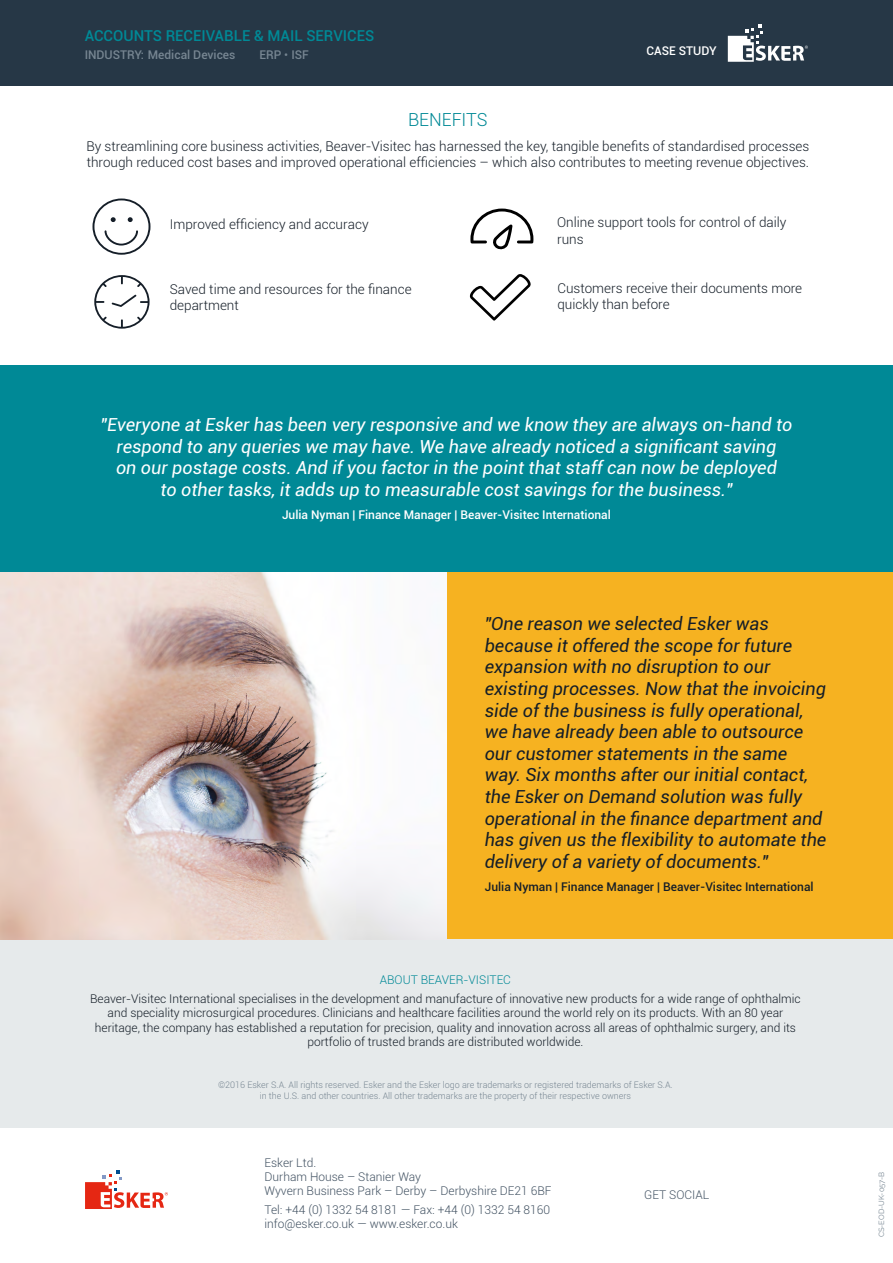
<style>
.page{position:relative;width:893px;height:1263px;background:#fff}
.page>*{position:absolute;margin:0;border:0;box-sizing:border-box;transform-origin:0 0}
.t1{font:italic 18px/21.6px "Roboto";color:#151e28}
.t2{font:italic 18px/21.6px "Roboto";color:#fff;text-align:center}
.t3{font:300 18px "Roboto";color:#008996}
.t4{font:500 15px "Roboto";color:#008996}
.t5{font:300 13.5px/16.2px "Roboto";color:#151e28}
.t6{font:300 12px/14.4px "Roboto";color:#151e28;text-align:center}
.t7{font:300 12px/14.4px "Roboto";color:#435363}
.t8{font:500 12px "Roboto";color:#fff}
.t9{font:500 12px "Roboto";color:#151e28}
.t10{font:500 12px "Roboto";color:#778692}
.t11{font:300 12px "Roboto";color:#008996}
.t12{font:300 9px/10.8px "Roboto";color:#778692;text-align:center}
.t13{font:7.5px "Raleway";color:#778692}
.s1{font-weight:400}
</style>
<div class="page">
<div style="left:0;top:937px;width:893px;height:190px;background:#e6eaeb"></div>
<div style="left:446px;top:569px;width:447px;height:370px;background:#f6b221"></div>
<div style="left:0;top:0;width:893px;height:85px;background:#263746"></div>
<svg style="left:728px;top:24px;width:80px;height:38px"></svg>
<img style="left:0;top:572px;width:446px;height:368px">
<svg style="left:85px;top:1170px;width:83px;height:39px"></svg>
<div style="left:0;top:365px;width:893px;height:206px;background:#008996"></div>
<svg style="left:92px;top:199px;width:58px;height:56px"></svg>
<svg style="left:469px;top:274px;width:62px;height:47px"></svg>
<svg style="left:470px;top:209px;width:63px;height:41px"></svg>
<svg style="left:94px;top:275px;width:56px;height:54px"></svg>
<p class="t4" style="left:85px;top:25px;width:291px">ACCOUNTS RECEIVABLE &amp; MAIL SERVICES</p>
<p class="t10" style="left:85px;top:47px;width:152px">INDUSTRY: Medical Devices</p>
<p class="t10" style="left:259px;top:47px;width:51px">ERP <span class="s1">•</span> ISF</p>
<p class="t8" style="left:647px;top:42px;width:72px">CASE STUDY</p>
<p class="t3" style="left:408px;top:107px;width:81px">BENEFITS</p>
<p class="t5" style="left:86px;top:137px;width:724px">By streamlining core business activities, Beaver-Visitec has harnessed the key, tangible benefits of standardised processes through reduced cost bases and improved operational efficiencies – which also contributes to meeting revenue objectives.</p>
<p class="t5" style="left:170px;top:215px;width:200px">Improved efficiency and accuracy</p>
<p class="t5" style="left:557px;top:214px;width:231px">Online support tools for control of daily runs</p>
<p class="t5" style="left:170px;top:280px;width:243px">Saved time and resources for the finance department</p>
<p class="t5" style="left:557px;top:280px;width:246px">Customers receive their documents more quickly than before</p>
<p class="t2" style="left:101px;top:413px;width:693px">"Everyone at Esker has been very responsive and we know they are always on-hand to respond to any queries we may have. We have already noticed a significant saving<br>on our postage costs. And if you factor in the point that staff can now be deployed<br>to other tasks, it adds up to measurable cost savings for the business."</p>
<p class="t8" style="left:282px;top:506px;width:330px">Julia Nyman | Finance Manager | Beaver-Visitec International</p>
<p class="t1" style="left:485px;top:612px;width:343px">"One reason we selected Esker was because it offered the scope for future expansion with no disruption to our existing processes. Now that the invoicing side of the business is fully operational, we have already been able to outsource our customer statements in the same way. Six months after our initial contact, the Esker on Demand solution was fully operational in the finance department and has given us the flexibility to automate the delivery of a variety of documents."</p>
<p class="t9" style="left:485px;top:878px;width:330px">Julia Nyman | Finance Manager | Beaver-Visitec International</p>
<p class="t11" style="left:380px;top:972px;width:133px">ABOUT BEAVER-VISITEC</p>
<p class="t6" style="left:90px;top:991px;width:712px">Beaver-Visitec International specialises in the development and manufacture of innovative new products for a wide range of ophthalmic and speciality microsurgical procedures. Clinicians and healthcare facilities around the world rely on its products. With an 80 year heritage, the company has established a reputation for precision, quality and innovation across all areas of ophthalmic surgery, and its portfolio of trusted brands are distributed worldwide.</p>
<p class="t12" style="left:218px;top:1079px;width:456px">©2016 Esker S.A. All rights reserved. Esker and the Esker logo are trademarks or registered trademarks of Esker S.A. in the U.S. and other countries. All other trademarks are the property of their respective owners</p>
<p class="t7" style="left:264px;top:1155px;width:288px">Esker Ltd.<br>Durham House – Stanier Way<br>Wyvern Business Park – Derby – Derbyshire DE21 6BF</p>
<p class="t7" style="left:264px;top:1202px;width:287px">Tel: +44 (0) 1332 54 8181 — Fax: +44 (0) 1332 54 8160 info@esker.co.uk — www.esker.co.uk</p>
<p class="t7" style="left:644px;top:1187px;width:67px">GET SOCIAL</p>
<p class="t13" style="left:877px;top:1237px;width:67px;rotate:-90deg">CS-EOD-UK-057-B</p>
</div>
